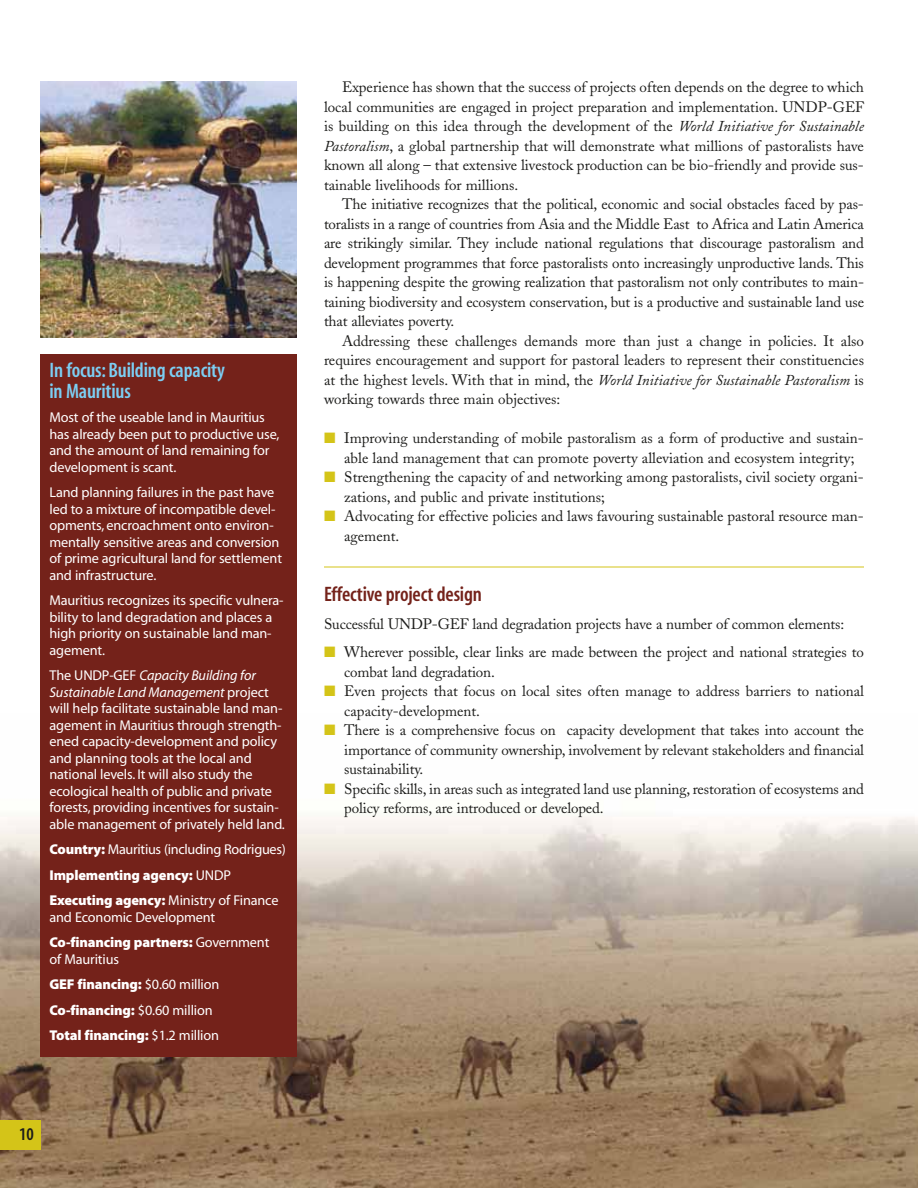
<style>
.page{position:relative;width:918px;height:1188px;background:#fff}
.page>*{position:absolute;margin:0;border:0;box-sizing:border-box;transform-origin:0 0}
.t1{font:21px/21px "Myriad MM 565 300";letter-spacing:-.01em;color:#7ccef3}
.t2{font:21px "Myriad MM 565 300";letter-spacing:-.01em;color:#74221a}
.t3{font:18px "Myriad MM 565 300";color:#1c1c1a}
.t4{font:15px/19.5px "Adobe Caslon";color:#1c1c1a}
.t5{font:14.25px/16.5px "Myriad";letter-spacing:-.01em;color:#fff}
.t6{font:900 14.25px/25.5px "Myriad Pro";letter-spacing:-.01em;color:#fff}
.s1{font-style:italic}
.s2{font-family:"Myriad Pro";font-weight:900}
.s3{font-family:"Myriad";font-weight:400}
.s4{color:#d4c418}
</style>
<div class="page">
<img style="left:0;top:816px;width:918px;height:372px">
<div style="left:0;top:1120px;width:40px;height:30px;background:#d4c418"></div>
<div style="left:40px;top:354px;width:257px;height:703px;background:#74221a"></div>
<img style="left:40px;top:81px;width:257px;height:257px">
<hr style="left:324px;top:567px;width:540px;height:1px;background:#d4c418">
<h1 class="t1" style="left:49px;top:362px;width:177px">In focus: Building capacity in Mauritius</h1>
<p class="t5" style="left:49px;top:411px;width:231px">Most of the useable land in Mauritius has already been put to productive use, and the amount of land remaining for development is scant.</p>
<p class="t5" style="left:49px;top:486px;width:234px">Land planning failures in the past have led to a mixture of incompatible devel&shy;opments, encroachment onto environ&shy;mentally sensitive areas and conversion of prime agricultural land for settlement and infrastructure.</p>
<p class="t5" style="left:49px;top:593px;width:236px">Mauritius recognizes its specific vulnera&shy;bility to land degradation and places a high priority on sustainable land man&shy;agement.</p>
<p class="t5" style="left:49px;top:668px;width:237px">The UNDP-GEF <span class="s1">Capacity Building for Sustainable Land Management</span> project will help facilitate sustainable land man&shy;agement in Mauritius through strength&shy;ened capacity-development and policy and planning tools at the local and national levels. It will also study the ecological health of public and private forests, providing incentives for sustain&shy;able management of privately held land.</p>
<p class="t5" style="left:49px;top:842px;width:238px"><span class="s2">Country:</span> Mauritius (including Rodrigues)</p>
<p class="t6" style="left:49px;top:863px;width:183px">Implementing agency: <span class="s3">UNDP</span></p>
<p class="t5" style="left:49px;top:893px;width:231px"><span class="s2">Executing agency:</span> Ministry of Finance and Economic Development</p>
<p class="t6" style="left:49px;top:931px;width:221px">Co-financing partners: <span class="s3">Government</span></p>
<p class="t5" style="left:49px;top:952px;width:71px">of Mauritius</p>
<p class="t6" style="left:49px;top:973px;width:171px">GEF financing: <span class="s3">$0.60 million<br></span>Co-financing: <span class="s3">$0.60 million<br></span>Total financing: <span class="s3">$1.2 million</span></p>
<p class="t3" style="left:19px;top:1128px;width:16px">10</p>
<p class="t4" style="left:324px;top:79px;width:542px;text-align:justify;text-indent:18px">Experience has shown that the success of projects often depends on the degree to which local communities are engaged in project preparation and implementation. UNDP-GEF is building on this idea through the development of the <span class="s1">World Initiative for Sustainable Pastoralism</span>, a global partnership that will demonstrate what millions of pastoralists have known all along – that extensive livestock production can be bio-friendly and provide sus&shy;tainable livelihoods for millions.</p>
<p class="t4" style="left:324px;top:196px;width:542px;text-align:justify;text-indent:18px">The initiative recognizes that the political, economic and social obstacles faced by pas&shy;toralists in a range of countries from Asia and the Middle East to Africa and Latin America are strikingly similar. They include national regulations that discourage pastoralism and development programmes that force pastoralists onto increasingly unproductive lands. This is happening despite the growing realization that pastoralism not only contributes to main&shy;taining biodiversity and ecosystem conservation, but is a productive and sustainable land use that alleviates poverty.</p>
<p class="t4" style="left:324px;top:333px;width:542px;text-align:justify;text-indent:18px">Addressing these challenges demands more than just a change in policies. It also requires encouragement and support for pastoral leaders to represent their constituencies at the highest levels. With that in mind, the <span class="s1">World Initiative for Sustainable Pastoralism</span> is working towards three main objectives:</p>
<p class="t4" style="left:344px;top:430px;width:521px;text-indent:-20px"><span class="s4">■</span> Improving understanding of mobile pastoralism as a form of productive and sustain&shy;able land management that can promote poverty alleviation and ecosystem integrity;</p>
<p class="t4" style="left:344px;top:469px;width:521px;text-indent:-20px"><span class="s4">■</span> Strengthening the capacity of and networking among pastoralists, civil society organi&shy;zations, and public and private institutions;</p>
<p class="t4" style="left:344px;top:508px;width:521px;text-indent:-20px"><span class="s4">■</span> Advocating for effective policies and laws favouring sustainable pastoral resource man&shy;agement.</p>
<h1 class="t2" style="left:324px;top:587px;width:159px">Effective project design</h1>
<p class="t4" style="left:324px;top:616px;width:522px">Successful UNDP-GEF land degradation projects have a number of common elements:</p>
<p class="t4" style="left:344px;top:644px;width:521px;text-indent:-20px"><span class="s4">■</span> Wherever possible, clear links are made between the project and national strategies to combat land degradation.</p>
<p class="t4" style="left:344px;top:683px;width:521px;text-indent:-20px"><span class="s4">■</span> Even projects that focus on local sites often manage to address barriers to national capacity-development.</p>
<p class="t4" style="left:344px;top:722px;width:521px;text-align:justify;text-indent:-20px"><span class="s4">■</span> There is a comprehensive focus on capacity development that takes into account the importance of community ownership, involvement by relevant stakeholders and financial sustainability.</p>
<p class="t4" style="left:344px;top:781px;width:521px;text-indent:-20px"><span class="s4">■</span> Specific skills, in areas such as integrated land use planning, restoration of ecosystems and policy reforms, are introduced or developed.</p>
</div>
